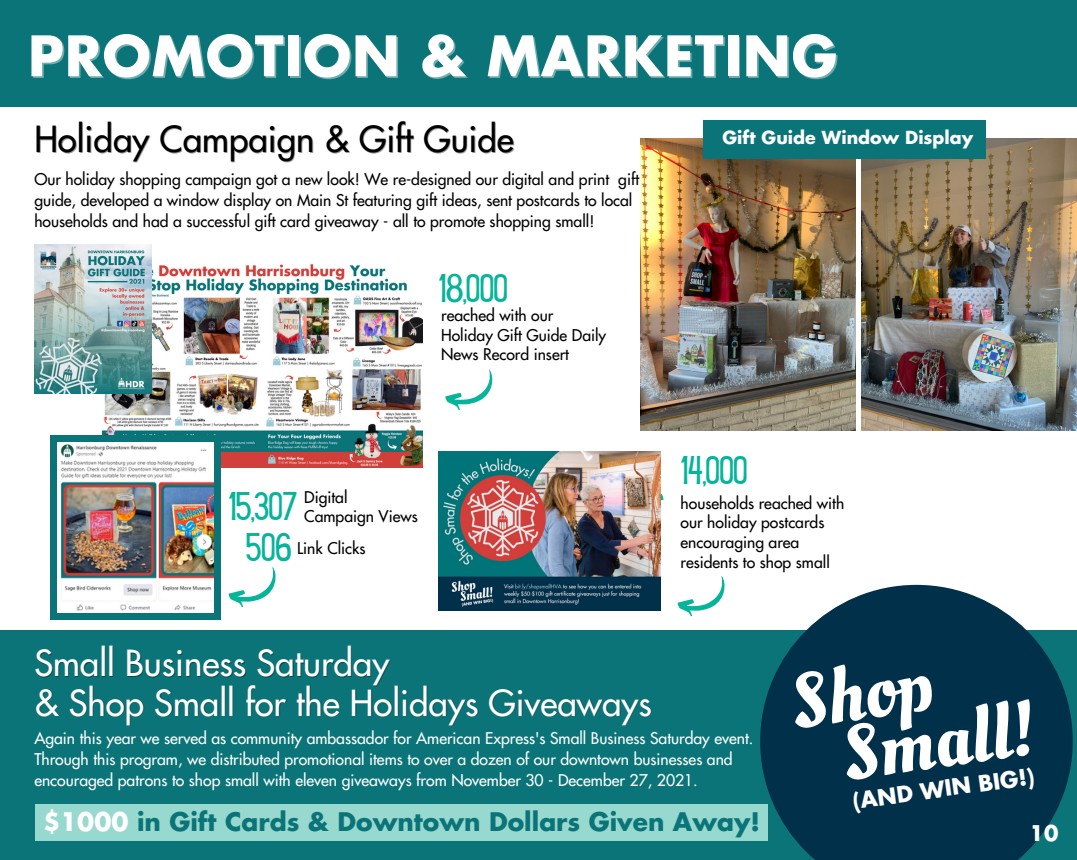
<style>
.page{position:relative;width:1077px;height:860px;background:#fff}
.page>*{position:absolute;margin:0;border:0;box-sizing:border-box;transform-origin:0 0}
.t1{font:77px/58.3px "Oleo Script";color:#fff}
.t2{font:700 54.25px "Futura Std";letter-spacing:.015em;color:#fff}
.t3{font:500 35px/39.4px "Futura Std";color:#fff}
.t4{font:500 35px "Futura Std";color:#000}
.t5{font:35px/41.5px "Hey Gotcha";color:#06b49a;text-align:center}
.t6{font:700 24.85px "Futura Std";color:#0b7478}
.t7{font:700 21.88px "Futura Std";color:#fff}
.t8{font:700 21px "Futura Std";color:#fff}
.t9{font:700 17.5px "Futura Std";color:#fff}
.t10{font:500 15.75px/19.6px "Futura Std";color:#000}
.t11{font:500 15.75px/21px "Futura Std";color:#fff}
.s1{color:#fff}
</style>
<div class="page">
<img style="left:640px;top:139px;width:215px;height:291px">
<img style="left:861px;top:139px;width:215px;height:291px">
<img style="left:102px;top:259px;width:321px;height:209px">
<img style="left:34px;top:244px;width:117px;height:150px">
<div style="left:0;top:0;width:1076px;height:106px;background:#0b7478"></div>
<div style="left:0;top:630px;width:1076px;height:230px;background:#0b7478"></div>
<svg style="left:445px;top:369px;width:48px;height:41px"></svg>
<div style="left:50px;top:435px;width:171px;height:185px;background:#0b7478"></div>
<img style="left:57px;top:443px;width:156px;height:169px">
<svg style="left:228px;top:566px;width:48px;height:42px"></svg>
<svg style="left:660px;top:482px;width:4px;height:41px"></svg>
<svg style="left:760px;top:585px;width:312px;height:275px;fill:#01304a"></svg>
<img style="left:438px;top:451px;width:222px;height:159px">
<div style="left:703px;top:120px;width:282px;height:38px;background:#0b7478"></div>
<svg style="left:677px;top:576px;width:48px;height:41px"></svg>
<div style="left:35px;top:804px;width:732px;height:36px;background:#97d8cf"></div>
<h2 class="t2" style="left:28px;top:31px;width:810px">PROMOTION &amp; MARKETING</h2>
<h3 class="t4" style="left:34px;top:123px;width:481px">Holiday Campaign &amp; Gift Guide</h3>
<p class="t10" style="left:34px;top:169px;width:606px;line-height:21px">Our holiday shopping campaign got a new look! We re-designed our digital and print gift guide, developed a window display on Main St featuring gift ideas, sent postcards to local households and had a successful gift card giveaway - all to promote shopping small!</p>
<h3 class="t5" style="left:438px;top:270px;width:71px">18,000</h3>
<p class="t10" style="left:441px;top:306px;width:166px">reached with our<br>Holiday Gift Guide Daily<br>News Record insert</p>
<p class="t10" style="left:304px;top:488px;width:115px">Digital<br>Campaign Views</p>
<h3 class="t5" style="left:228px;top:488px;width:70px">15,307<br>506</h3>
<p class="t10" style="left:297px;top:539px;width:70px">Link Clicks</p>
<p class="t9" style="left:722px;top:129px;width:252px">Gift Guide Window Display</p>
<h3 class="t5" style="left:680px;top:452px;width:68px">14,000</h3>
<p class="t10" style="left:680px;top:493px;width:165px">households reached with our holiday postcards encouraging area residents to shop small</p>
<h3 class="t3" style="left:34px;top:645px;width:619px">Small Business Saturday<br>&amp; Shop Small for the Holidays Giveaways</h3>
<p class="t11" style="left:34px;top:728px;width:720px">Again this year we served as community ambassador for American Express's Small Business Saturday event.<br>Through this program, we distributed promotional items to over a dozen of our downtown businesses and encouraged patrons to shop small with eleven giveaways from November 30 - December 27, 2021.</p>
<h3 class="t6" style="left:43px;top:810px;width:718px"><span class="s1">$1000</span> in Gift Cards &amp; Downtown Dollars Given Away!</h3>
<h1 class="t1" style="left:830px;top:669px;width:194px;text-indent:-44px;rotate:-8deg">Shop<br>Small!</h1>
<h3 class="t7" style="left:851px;top:791px;width:185px;rotate:-8deg">(AND WIN BIG!)</h3>
<h3 class="t8" style="left:1029px;top:823px;width:30px">10</h3>
</div>
